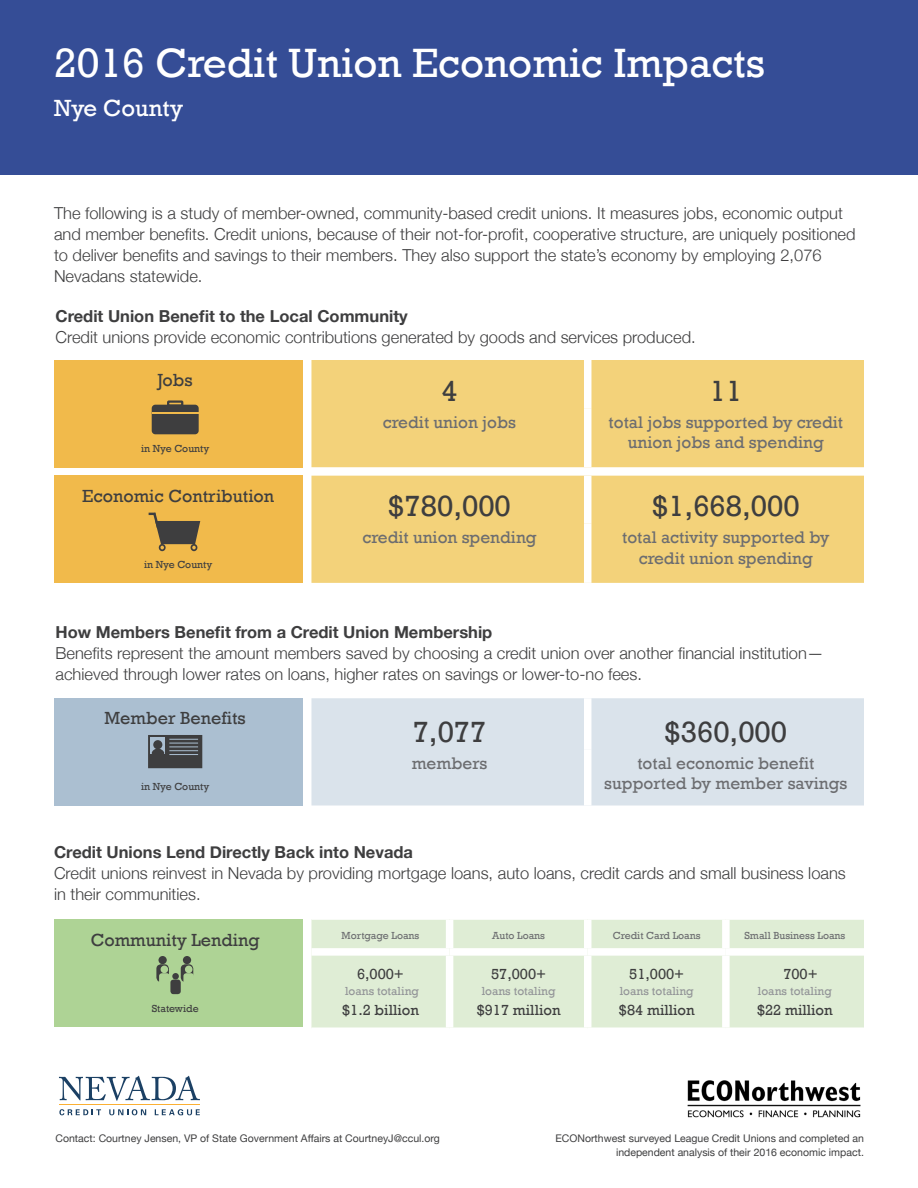
<style>
.page{position:relative;width:918px;height:1188px;background:#fff}
.page>*{position:absolute;margin:0;border:0;box-sizing:border-box;transform-origin:0 0}
.t1{font:42px "Rockwell";color:#fff}
.t2{font:30px "Rockwell";color:#3e3e3f}
.Paragraph_Style_1{font:24px "Rockwell";color:#fff}
.t3{font:18px "Rockwell";color:#3e3e3f}
.t4{font:17.25px "Rockwell";color:#6c6d70}
.Paragraph_Style_1-2{font:300 16.5px/21px "Helvetica Neue";color:#3e3e3f}
.Paragraph_Style_1-3{font:700 16.5px "Helvetica Neue";color:#3e3e3f}
.t5{font:15px "Rockwell";color:#3e3e3f}
.t6{font:12px "Rockwell";color:#939598}
.Paragraph_Style_1-4{font:10.5px/13.5px "Helvetica Neue";color:#3e3e3f;text-align:right}
.t7{font:10.5px "Rockwell";color:#6c6d70}
.t8{font:10.5px "Rockwell";color:#3e3e3f}
</style>
<div class="page">
<div style="left:0;top:0;width:918px;height:175px;background:#354d96"></div>
<svg style="left:59px;top:1076px;width:141px;height:25px"></svg>
<svg style="left:59px;top:1109px;width:42px;height:6px"></svg>
<svg style="left:109px;top:1109px;width:37px;height:6px"></svg>
<svg style="left:155px;top:1109px;width:45px;height:6px"></svg>
<hr style="left:60px;top:1104px;width:140px;height:1px;background:#fbb033">
<div style="left:54px;top:360px;width:248px;height:107px;background:#f1ba4b"></div>
<div style="left:152px;top:405px;width:47px;height:29px;background:#3e3e3f;border-radius:4px"></div>
<div style="left:167px;top:400px;width:16px;height:7px;border:2px solid #3e3e3f"></div>
<hr style="left:152px;top:412px;width:47px;height:1px;background:#f1ba4b">
<div style="left:311px;top:360px;width:553px;height:107px;background:#f3d27a"></div>
<div style="left:584px;top:360px;width:7px;height:48px;background:#fff"></div>
<div style="left:584px;top:408px;width:7px;height:59px;background:#fff"></div>
<div style="left:311px;top:476px;width:553px;height:107px;background:#f3d27a"></div>
<div style="left:584px;top:476px;width:7px;height:48px;background:#fff"></div>
<div style="left:584px;top:524px;width:7px;height:59px;background:#fff"></div>
<div style="left:54px;top:476px;width:248px;height:107px;background:#f1ba4b"></div>
<svg style="left:149px;top:513px;width:51px;height:38px"></svg>
<img style="left:687px;top:1080px;width:174px;height:38px">
<div style="left:54px;top:698px;width:248px;height:108px;background:#abbfd1"></div>
<div style="left:148px;top:735px;width:54px;height:33px;background:#3e3e3f;border:2px solid #3e3e3f"></div>
<div style="left:151px;top:737px;width:14px;height:16px;background:#abbfd1"></div>
<div style="left:153px;top:740px;width:9px;height:9px;background:#3e3e3f;border-radius:50%"></div>
<svg style="left:169px;top:739px;width:29px;height:16px"></svg>
<div style="left:152px;top:748px;width:12px;height:10px;background:#3e3e3f;border-radius:50%"></div>
<div style="left:311px;top:698px;width:553px;height:108px;background:#dae3eb"></div>
<div style="left:584px;top:698px;width:7px;height:51px;background:#fff"></div>
<div style="left:584px;top:749px;width:7px;height:57px;background:#fff"></div>
<div style="left:54px;top:920px;width:248px;height:107px;background:#aed395"></div>
<div style="left:172px;top:973px;width:7px;height:7px;background:#3e3e3f;border-radius:50%"></div>
<div style="left:170px;top:980px;width:11px;height:14px;background:#3e3e3f;border-radius:3px"></div>
<div style="left:158px;top:956px;width:9px;height:8px;background:#3e3e3f;border-radius:50%"></div>
<svg style="left:156px;top:964px;width:13px;height:18px"></svg>
<div style="left:161px;top:966px;width:7px;height:7px;background:#aed395;border-radius:50%"></div>
<div style="left:159px;top:973px;width:11px;height:15px;background:#aed395;border-radius:3px"></div>
<div style="left:183px;top:956px;width:8px;height:8px;background:#3e3e3f;border-radius:50%"></div>
<svg style="left:181px;top:964px;width:12px;height:18px"></svg>
<div style="left:185px;top:966px;width:8px;height:7px;background:#aed395;border-radius:50%"></div>
<div style="left:183px;top:973px;width:11px;height:15px;background:#aed395;border-radius:3px"></div>
<div style="left:311px;top:920px;width:553px;height:108px;background:#dfedd5"></div>
<div style="left:446px;top:920px;width:7px;height:28px;background:#fff"></div>
<div style="left:446px;top:956px;width:7px;height:72px;background:#fff"></div>
<div style="left:584px;top:920px;width:7px;height:28px;background:#fff"></div>
<div style="left:722px;top:920px;width:8px;height:28px;background:#fff"></div>
<div style="left:584px;top:956px;width:7px;height:72px;background:#fff"></div>
<div style="left:722px;top:956px;width:8px;height:72px;background:#fff"></div>
<div style="left:311px;top:948px;width:139px;height:8px;background:#fff"></div>
<div style="left:450px;top:948px;width:138px;height:8px;background:#fff"></div>
<div style="left:588px;top:948px;width:138px;height:8px;background:#fff"></div>
<div style="left:726px;top:948px;width:138px;height:8px;background:#fff"></div>
<p class="t1" style="left:54px;top:39px;width:713px">2016 Credit Union Economic Impacts</p>
<p class="Paragraph_Style_1" style="left:54px;top:94px;width:131px">Nye County</p>
<p class="Paragraph_Style_1-2" style="left:54px;top:201px;width:803px">The following is a study of member-owned, community-based credit unions. It measures jobs, economic output and member benefits. Credit unions, because of their not-for-profit, cooperative structure, are uniquely positioned to deliver benefits and savings to their members. They also support the state’s economy by employing 2,076<br>Nevadans statewide.</p>
<p class="Paragraph_Style_1-3" style="left:56px;top:303px;width:354px">Credit Union Benefit to the Local Community</p>
<p class="Paragraph_Style_1-2" style="left:56px;top:325px;width:642px">Credit unions provide economic contributions generated by goods and services produced.</p>
<p class="t3" style="left:158px;top:370px;width:37px">Jobs</p>
<p class="t2" style="left:441px;top:373px;width:18px">4</p>
<p class="t2" style="left:710px;top:373px;width:34px">11</p>
<p class="t4" style="left:383px;top:412px;width:135px">credit union jobs</p>
<p class="t4" style="left:609px;top:412px;width:236px">total jobs supported by credit</p>
<p class="t4" style="left:628px;top:433px;width:198px">union jobs and spending</p>
<p class="t8" style="left:141px;top:442px;width:70px">in Nye County</p>
<p class="t3" style="left:82px;top:485px;width:194px">Economic Contribution</p>
<p class="t8" style="left:144px;top:558px;width:70px">in Nye County</p>
<p class="t2" style="left:388px;top:489px;width:124px">$780,000</p>
<p class="t2" style="left:652px;top:489px;width:149px">$1,668,000</p>
<p class="t4" style="left:362px;top:528px;width:176px">credit union spending</p>
<p class="t4" style="left:622px;top:528px;width:209px">total activity supported by</p>
<p class="t4" style="left:639px;top:548px;width:176px">credit union spending</p>
<p class="Paragraph_Style_1-3" style="left:56px;top:619px;width:438px">How Members Benefit from a Credit Union Membership</p>
<p class="Paragraph_Style_1-2" style="left:56px;top:641px;width:770px">Benefits represent the amount members saved by choosing a credit union over another financial institution— achieved through lower rates on loans, higher rates on savings or lower-to-no fees.</p>
<p class="t3" style="left:104px;top:708px;width:143px">Member Benefits</p>
<p class="t2" style="left:413px;top:714px;width:75px">7,077</p>
<p class="t2" style="left:665px;top:714px;width:124px">$360,000</p>
<p class="t4" style="left:412px;top:753px;width:77px">members</p>
<p class="t4" style="left:637px;top:753px;width:178px">total economic benefit</p>
<p class="t4" style="left:604px;top:774px;width:245px">supported by member savings</p>
<p class="t8" style="left:141px;top:781px;width:70px">in Nye County</p>
<p class="Paragraph_Style_1-3" style="left:54px;top:839px;width:361px">Credit Unions Lend Directly Back into Nevada</p>
<p class="Paragraph_Style_1-2" style="left:54px;top:861px;width:793px">Credit unions reinvest in Nevada by providing mortgage loans, auto loans, credit cards and small business loans in their communities.</p>
<p class="t3" style="left:91px;top:929px;width:170px">Community Lending</p>
<p class="t8" style="left:152px;top:1002px;width:49px">Statewide</p>
<p class="t7" style="left:342px;top:930px;width:79px">Mortgage Loans</p>
<p class="t7" style="left:492px;top:930px;width:54px">Auto Loans</p>
<p class="t7" style="left:613px;top:930px;width:89px">Credit Card Loans</p>
<p class="t7" style="left:744px;top:930px;width:103px">Small Business Loans</p>
<p class="t5" style="left:357px;top:965px;width:48px">6,000+</p>
<p class="t6" style="left:345px;top:984px;width:76px">loans totaling</p>
<p class="t5" style="left:342px;top:1001px;width:78px">$1.2 billion</p>
<p class="t5" style="left:491px;top:965px;width:57px">57,000+</p>
<p class="t6" style="left:482px;top:984px;width:76px">loans totaling</p>
<p class="t5" style="left:477px;top:1001px;width:85px">$917 million</p>
<p class="t5" style="left:629px;top:965px;width:57px">51,000+</p>
<p class="t6" style="left:620px;top:984px;width:76px">loans totaling</p>
<p class="t5" style="left:619px;top:1001px;width:77px">$84 million</p>
<p class="t5" style="left:783px;top:965px;width:36px">700+</p>
<p class="t6" style="left:758px;top:984px;width:76px">loans totaling</p>
<p class="t5" style="left:757px;top:1001px;width:77px">$22 million</p>
<p class="Paragraph_Style_1-4" style="left:56px;top:1132px;width:386px">Contact: Courtney Jensen, VP of State Government Affairs at CourtneyJ@ccul.org</p>
<p class="Paragraph_Style_1-4" style="left:556px;top:1133px;width:310px">ECONorthwest surveyed League Credit Unions and completed an independent analysis of their 2016 economic impact.</p>
</div>
